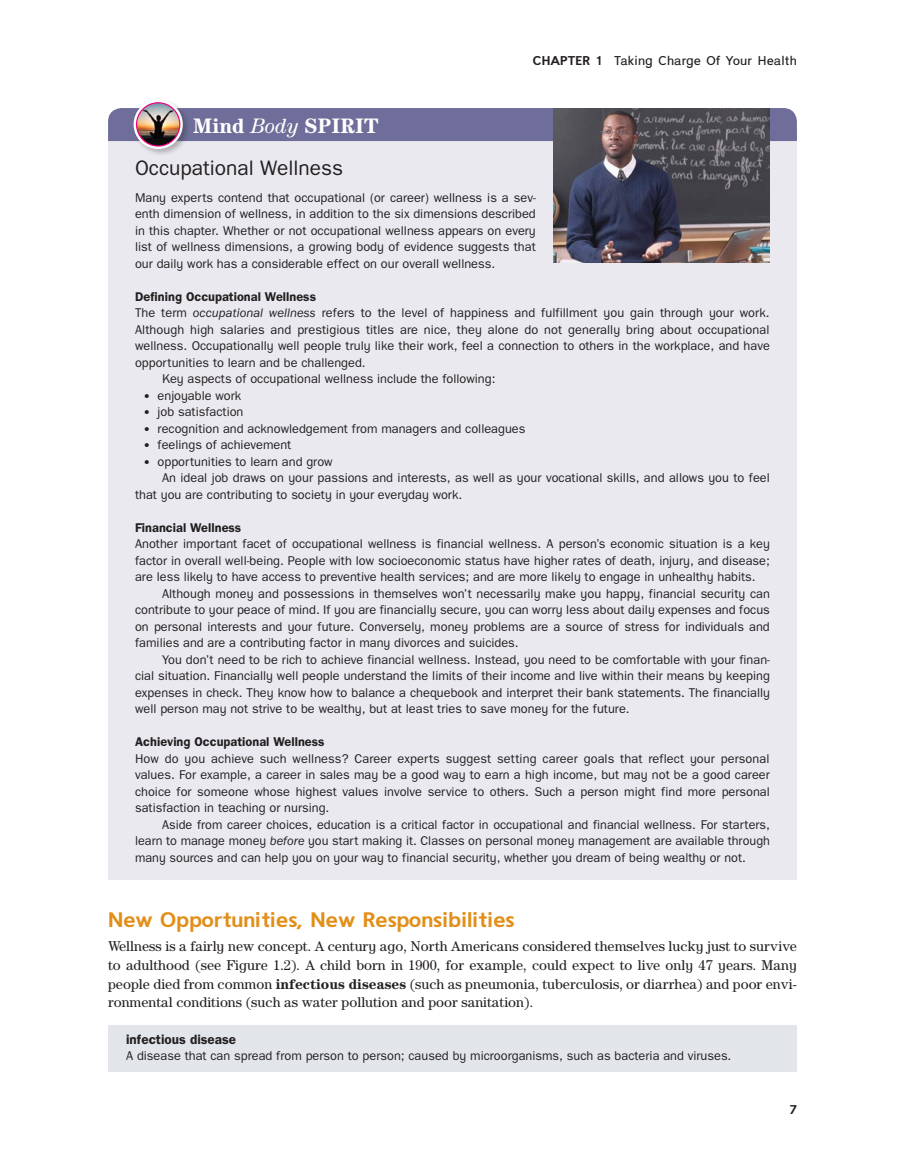
<style>
.page{position:relative;width:905px;height:1175px;background:#fff}
.page>*{position:absolute;margin:0;border:0;box-sizing:border-box;transform-origin:0 0}
.t1{font:700 21px "MH Eupperelemsans";letter-spacing:-.005em;color:#e18f19}
.t2{font:21px/42px "SRA Sans 1.0";color:#231f20}
.t3{font:14.25px/18.8px "SRA Serif 1.1";color:#231f20;text-align:justify}
.t4{font:700 13.5px "SRA Sans 2.0";color:#231f20}
.t5{font:12.75px/16.5px "SRA Sans 1.0";color:#231f20;text-align:justify}
.t6{font:12.75px "SRA Sans 2.0";color:#231f20}
.t7{font:700 12.75px "SRA Sans 1.0";color:#231f20}
.t8{font:12.75px "MH Eupperelemsans";color:#231f20}
.t9{font:700 12.75px "MH Eupperelemsans";color:#231f20}
.s1{font-weight:700}
.s2{font-family:"SRA Serif 1.1";font-weight:700;color:#fff}
.s3{font-family:"SRA Serif 1.1";font-style:italic;color:#fff}
.s4{font-style:italic}
</style>
<div class="page">
<div style="left:108px;top:137px;width:688px;height:743px;background:#eae9ef"></div>
<div style="left:108px;top:108px;width:688px;height:33px;background:#6f6e9a"></div>
<div style="left:131px;top:98px;width:59px;height:59px;background:#231f20;opacity:.3"></div>
<div style="left:134px;top:100px;width:49px;height:49px;border:6px solid #fff;border-radius:50%"></div>
<img style="left:136px;top:103px;width:44px;height:43px;border-radius:22px">
<div style="left:136px;top:102px;width:44px;height:45px;border:1px solid #ed0181;border-radius:50%"></div>
<img style="left:554px;top:108px;width:216px;height:154px">
<div style="left:108px;top:1024px;width:688px;height:47px;background:#e2e6ea"></div>
<p class="t8" style="left:533px;top:53px;width:265px"><span class="s1">CHAPTER 1</span> Taking Charge Of Your Health</p>
<p class="t2" style="left:135px;top:105px;width:245px;text-indent:58px"><span class="s2">Mind</span> <span class="s3">Body</span> <span class="s2">SPIRIT<br></span>Occupational Wellness</p>
<p class="t5" style="left:135px;top:189px;width:402px">Many experts contend that occupational (or career) wellness is a sev&shy;enth dimension of wellness, in addition to the six dimensions described in this chapter. Whether or not occupational wellness appears on every list of wellness dimensions, a growing body of evidence suggests that our daily work has a considerable effect on our overall wellness.</p>
<p class="t7" style="left:135px;top:289px;width:182px">Defining Occupational Wellness</p>
<p class="t5" style="left:135px;top:304px;width:636px">The term <span class="s4">occupational wellness</span> refers to the level of happiness and fulfillment you gain through your work.</p>
<p class="t5" style="left:135px;top:321px;width:636px">Although high salaries and prestigious titles are nice, they alone do not generally bring about occupational</p>
<p class="t5" style="left:135px;top:337px;width:636px">wellness. Occupationally well people truly like their work, feel a connection to others in the workplace, and have</p>
<p class="t5" style="left:135px;top:354px;width:232px">opportunities to learn and be challenged.</p>
<p class="t5" style="left:162px;top:370px;width:335px">Key aspects of occupational wellness include the following:</p>
<p class="t5" style="left:144px;top:387px;width:99px">• enjoyable work</p>
<p class="t5" style="left:144px;top:403px;width:101px">• job satisfaction</p>
<p class="t5" style="left:144px;top:420px;width:383px">• recognition and acknowledgement from managers and colleagues</p>
<p class="t5" style="left:144px;top:436px;width:149px">• feelings of achievement</p>
<p class="t5" style="left:144px;top:453px;width:190px">• opportunities to learn and grow</p>
<p class="t5" style="left:162px;top:469px;width:609px">An ideal job draws on your passions and interests, as well as your vocational skills, and allows you to feel</p>
<p class="t5" style="left:135px;top:486px;width:329px">that you are contributing to society in your everyday work.</p>
<p class="t7" style="left:135px;top:520px;width:108px">Financial Wellness</p>
<p class="t5" style="left:135px;top:535px;width:636px">Another important facet of occupational wellness is financial wellness. A person’s economic situation is a key</p>
<p class="t5" style="left:135px;top:552px;width:636px">factor in overall well-being. People with low socioeconomic status have higher rates of death, injury, and disease;</p>
<p class="t5" style="left:135px;top:568px;width:622px">are less likely to have access to preventive health services; and are more likely to engage in unhealthy habits.</p>
<p class="t5" style="left:162px;top:585px;width:609px">Although money and possessions in themselves won’t necessarily make you happy, financial security can</p>
<p class="t5" style="left:135px;top:601px;width:636px">contribute to your peace of mind. If you are financially secure, you can worry less about daily expenses and focus</p>
<p class="t5" style="left:135px;top:618px;width:636px">on personal interests and your future. Conversely, money problems are a source of stress for individuals and</p>
<p class="t5" style="left:135px;top:634px;width:385px">families and are a contributing factor in many divorces and suicides.</p>
<p class="t5" style="left:162px;top:651px;width:609px">You don’t need to be rich to achieve financial wellness. Instead, you need to be comfortable with your finan-</p>
<p class="t5" style="left:135px;top:667px;width:636px">cial situation. Financially well people understand the limits of their income and live within their means by keeping</p>
<p class="t5" style="left:135px;top:684px;width:636px">expenses in check. They know how to balance a chequebook and interpret their bank statements. The financially</p>
<p class="t5" style="left:135px;top:700px;width:496px">well person may not strive to be wealthy, but at least tries to save money for the future.</p>
<p class="t7" style="left:135px;top:734px;width:191px">Achieving Occupational Wellness</p>
<p class="t5" style="left:135px;top:750px;width:636px">How do you achieve such wellness? Career experts suggest setting career goals that reflect your personal</p>
<p class="t5" style="left:135px;top:766px;width:636px">values. For example, a career in sales may be a good way to earn a high income, but may not be a good career</p>
<p class="t5" style="left:135px;top:783px;width:636px">choice for someone whose highest values involve service to others. Such a person might find more personal</p>
<p class="t5" style="left:135px;top:799px;width:196px">satisfaction in teaching or nursing.</p>
<p class="t5" style="left:162px;top:816px;width:609px">Aside from career choices, education is a critical factor in occupational and financial wellness. For starters,</p>
<p class="t5" style="left:135px;top:832px;width:636px">learn to manage money <span class="s4">before</span> you start making it. Classes on personal money management are available through</p>
<p class="t5" style="left:135px;top:849px;width:612px">many sources and can help you on your way to financial security, whether you dream of being wealthy or not.</p>
<p class="t1" style="left:108px;top:906px;width:408px">New Opportunities, New Responsibilities</p>
<p class="t3" style="left:108px;top:936px;width:690px">Wellness is a fairly new concept. A century ago, North Americans considered themselves lucky just to survive to adulthood (see Figure 1.2). A child born in 1900, for example, could expect to live only 47 years. Many people died from common <span class="s1">infectious diseases</span> (such as pneumonia, tuberculosis, or diarrhea) and poor envi&shy;ronmental conditions (such as water pollution and poor sanitation).</p>
<p class="t4" style="left:126px;top:1031px;width:112px">infectious disease</p>
<p class="t6" style="left:126px;top:1048px;width:607px">A disease that can spread from person to person; caused by microorganisms, such as bacteria and viruses.</p>
<p class="t9" style="left:789px;top:1101px;width:9px">7</p>
</div>
